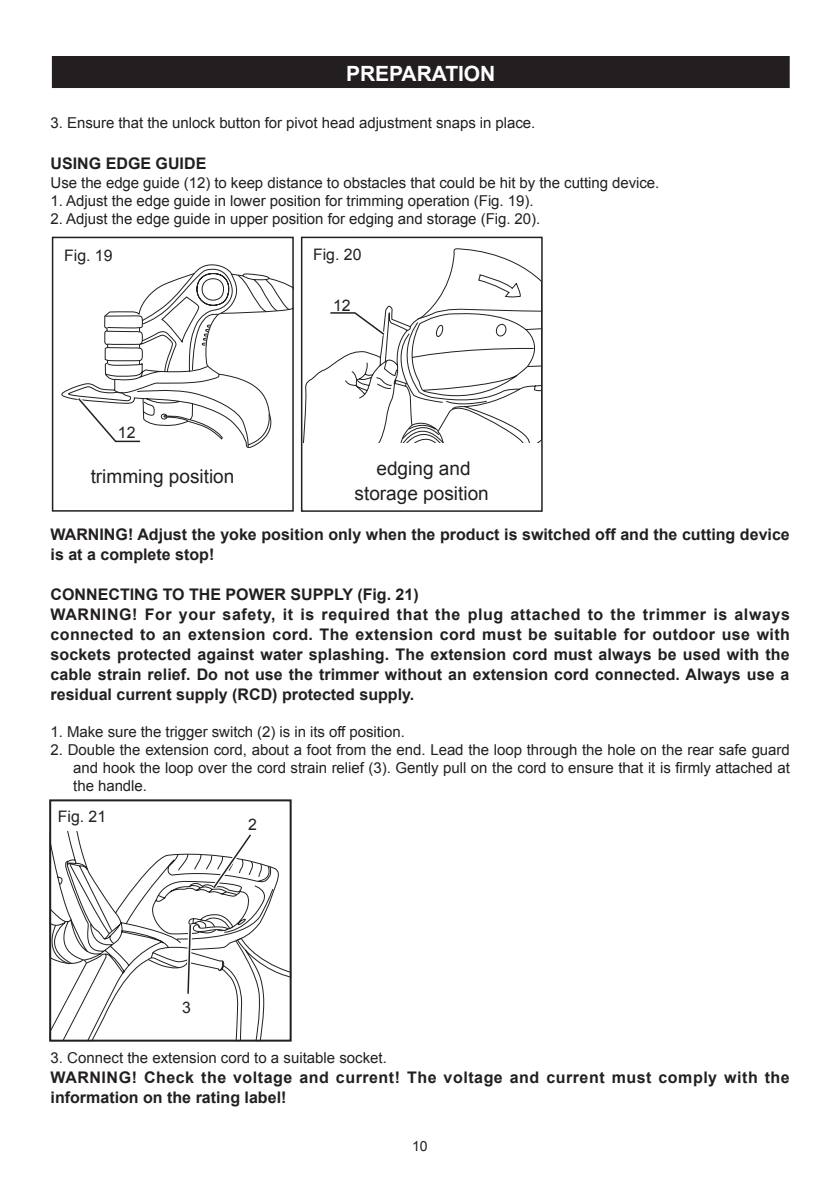
<style>
.page{position:relative;width:840px;height:1191px;background:#fff}
.page>*{position:absolute;margin:0;border:0;box-sizing:border-box;transform-origin:0 0}
.t1{font:700 21px "Arial";color:#fff}
.t2{font:19px/25.4px "Arial";color:#231f20;text-align:center}
.t3{font:700 16px/20px "Arial";color:#231f20}
.t4{font:700 16px/20px "Arial";letter-spacing:.035em;color:#231f20}
.t5{font:15.8px "Arial";color:#231f20}
.t6{font:15px/18px "Arial";letter-spacing:-.005em;color:#231f20;text-align:justify}
.t7{font:14px "Arial";color:#231f20}
</style>
<div class="page">
<div style="left:52px;top:56px;width:737px;height:32px;background:#231f20"></div>
<svg style="left:304px;top:248px;width:230px;height:193px"></svg>
<div style="left:300px;top:236px;width:64px;height:32px;background:#fff"></div>
<div style="left:301px;top:237px;width:241px;height:275px;border:2px solid #231f20"></div>
<svg style="left:329px;top:274px;width:212px;height:169px"></svg>
<div style="left:52px;top:237px;width:241px;height:274px;border:2px solid #231f20"></div>
<svg style="left:73px;top:268px;width:220px;height:180px"></svg>
<svg style="left:52px;top:831px;width:132px;height:207px"></svg>
<div style="left:49px;top:799px;width:242px;height:242px;border:2px solid #231f20"></div>
<svg style="left:184px;top:829px;width:107px;height:212px"></svg>
<h1 class="t1" style="left:346px;top:59px;width:15px">PREP</h1>
<h1 class="t1" style="left:401px;top:59px;width:57px">ARATION</h1>
<p class="t6" style="left:51px;top:114px;width:486px">3. Ensure that the unlock button for pivot head adjustment snaps in place.</p>
<p class="t3" style="left:51px;top:154px;width:139px">USING EDGE GUIDE</p>
<p class="t6" style="left:51px;top:174px;width:610px">Use the edge guide (12) to keep distance to obstacles that could be hit by the cutting device.</p>
<p class="t6" style="left:51px;top:192px;width:484px">1. Adjust the edge guide in lower position for trimming operation (Fig. 19).</p>
<p class="t6" style="left:51px;top:210px;width:491px">2. Adjust the edge guide in upper position for edging and storage (Fig. 20).</p>
<p class="t5" style="left:64px;top:245px;width:50px">Fig. 19</p>
<p class="t5" style="left:118px;top:422px;width:19px">12</p>
<p class="t2" style="left:91px;top:464px;width:145px">trimming position</p>
<p class="t5" style="left:313px;top:244px;width:50px">Fig. 20</p>
<p class="t5" style="left:333px;top:295px;width:19px">12</p>
<p class="t2" style="left:354px;top:455px;width:136px">edging and storage position</p>
<p class="t3" style="left:51px;top:525px;width:740px;text-indent:65px">G! Adjust the yoke position only when the product is switched off and the cutting device is at a complete stop!</p>
<p class="t3" style="left:51px;top:585px;width:12px">CONNECTIN</p>
<p class="t3" style="left:146px;top:585px;width:274px">G TO THE POWER SUPPLY (Fig. 21)</p>
<p class="t3" style="left:51px;top:605px;width:38px">WARNIN</p>
<p class="t3" style="left:51px;top:525px;width:36px">WARNIN</p>
<p class="t3" style="left:51px;top:605px;width:740px;text-align:justify;text-indent:69px">G! For your safety, it is required that the plug attached to the trimmer is always connected to an extension cord. The extension cord must be suitable for outdoor use with sockets protected against water splashing. The extension cord must always be used with the cable strain relief. Do not use the trimmer without an extension cord connected. Always use a residual current supply (RCD</p>
<p class="t3" style="left:272px;top:685px;width:143px">) protected supply.</p>
<p class="t6" style="left:51px;top:723px;width:355px">1. Make sure the trigger switch (2) is in its off position.</p>
<p class="t6" style="left:73px;top:741px;width:717px;text-indent:-23px">2. Double the extension cord, about a foot from the end. Lead the loop through the hole on the rear safe guard and hook the loop over the cord strain relief (3). Gently pull on the cord to ensure that it is firmly attached at the handle.</p>
<p class="t5" style="left:58px;top:806px;width:50px">Fig. 21</p>
<p class="t5" style="left:248px;top:814px;width:10px">2</p>
<p class="t5" style="left:182px;top:997px;width:10px">3</p>
<p class="t6" style="left:51px;top:1048px;width:338px">3. Connect the extension cord to a suitable socket.</p>
<p class="t3" style="left:51px;top:1068px;width:38px">WARNIN</p>
<p class="t4" style="left:51px;top:1068px;width:740px;text-indent:68px">G! Check the voltage and current! The voltage and current must comply with the information on the rating label!</p>
<p class="t7" style="left:412px;top:1136px;width:17px">10</p>
</div>
